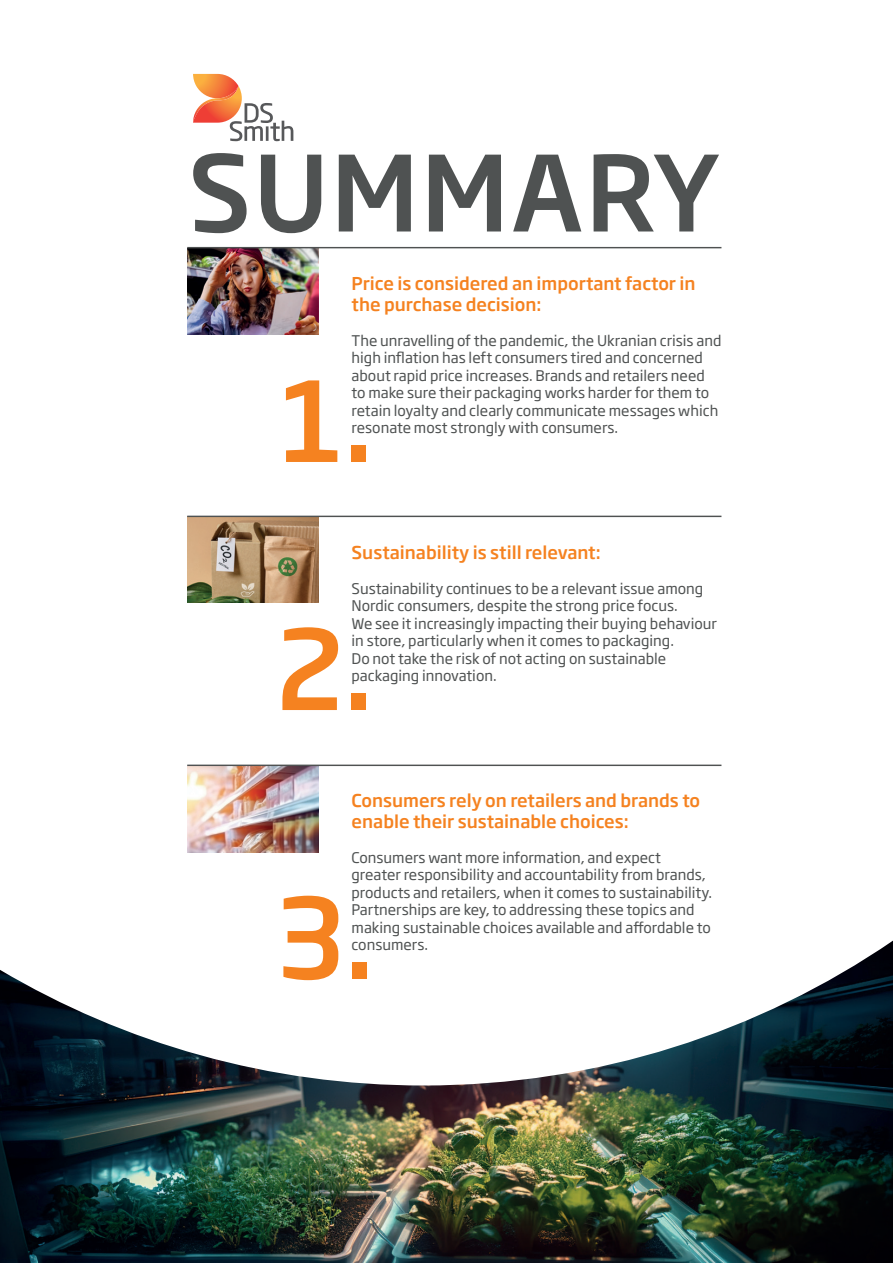
<style>
.page{position:relative;width:893px;height:1263px;background:#fff}
.page>*{position:absolute;margin:0;border:0;box-sizing:border-box;transform-origin:0 0}
.t1{font:500 109.2px "Soho Gothic Pro";color:#f58220}
.t2{font:500 103.5px "Soho Gothic Pro";letter-spacing:.015em;color:#4f5252}
.t3{font:500 17.4px/21px "Soho Gothic Pro";color:#f58220}
.t4{font:14.55px/17.4px "Soho Gothic Pro";color:#4f5252}
</style>
<div class="page">
<img style="left:187px;top:248px;width:131px;height:86px">
<img style="left:187px;top:517px;width:131px;height:85px">
<img style="left:187px;top:766px;width:131px;height:86px">
<hr style="left:187px;top:765px;width:534px;height:1px;background:#4f5252">
<hr style="left:187px;top:516px;width:534px;height:1px;background:#4f5252">
<hr style="left:187px;top:247px;width:534px;height:1px;background:#4f5252">
<svg style="left:193px;top:74px;width:100px;height:67px"></svg>
<img style="left:0;top:940px;width:893px;height:323px">
<h2 class="t2" style="left:188px;top:112px;width:534px">SUMMARY</h2>
<p class="t3" style="left:352px;top:272px;width:345px">Price is considered an important factor in the purchase decision:</p>
<p class="t4" style="left:352px;top:331px;width:371px">The unravelling of the pandemic, the Ukranian crisis and high inflation has left consumers tired and concerned about rapid price increases. Brands and retailers need to make sure their packaging works harder for them to retain loyalty and clearly communicate messages which resonate most strongly with consumers.</p>
<h1 class="t1" style="left:280px;top:336px;width:95px">1.</h1>
<p class="t3" style="left:352px;top:541px;width:251px">Sustainability is still relevant:</p>
<p class="t4" style="left:352px;top:579px;width:367px">Sustainability continues to be a relevant issue among Nordic consumers, despite the strong price focus.<br>We see it increasingly impacting their buying behaviour in store, particularly when it comes to packaging.<br>Do not take the risk of not acting on sustainable packaging innovation.</p>
<h1 class="t1" style="left:276px;top:584px;width:99px">2.</h1>
<p class="t3" style="left:352px;top:789px;width:350px">Consumers rely on retailers and brands to enable their sustainable choices:</p>
<p class="t4" style="left:352px;top:848px;width:362px">Consumers want more information, and expect greater responsibility and accountability from brands, products and retailers, when it comes to sustainability.<br>Partnerships are key, to addressing these topics and making sustainable choices available and affordable to consumers.</p>
<h1 class="t1" style="left:276px;top:852px;width:100px">3.</h1>
</div>
